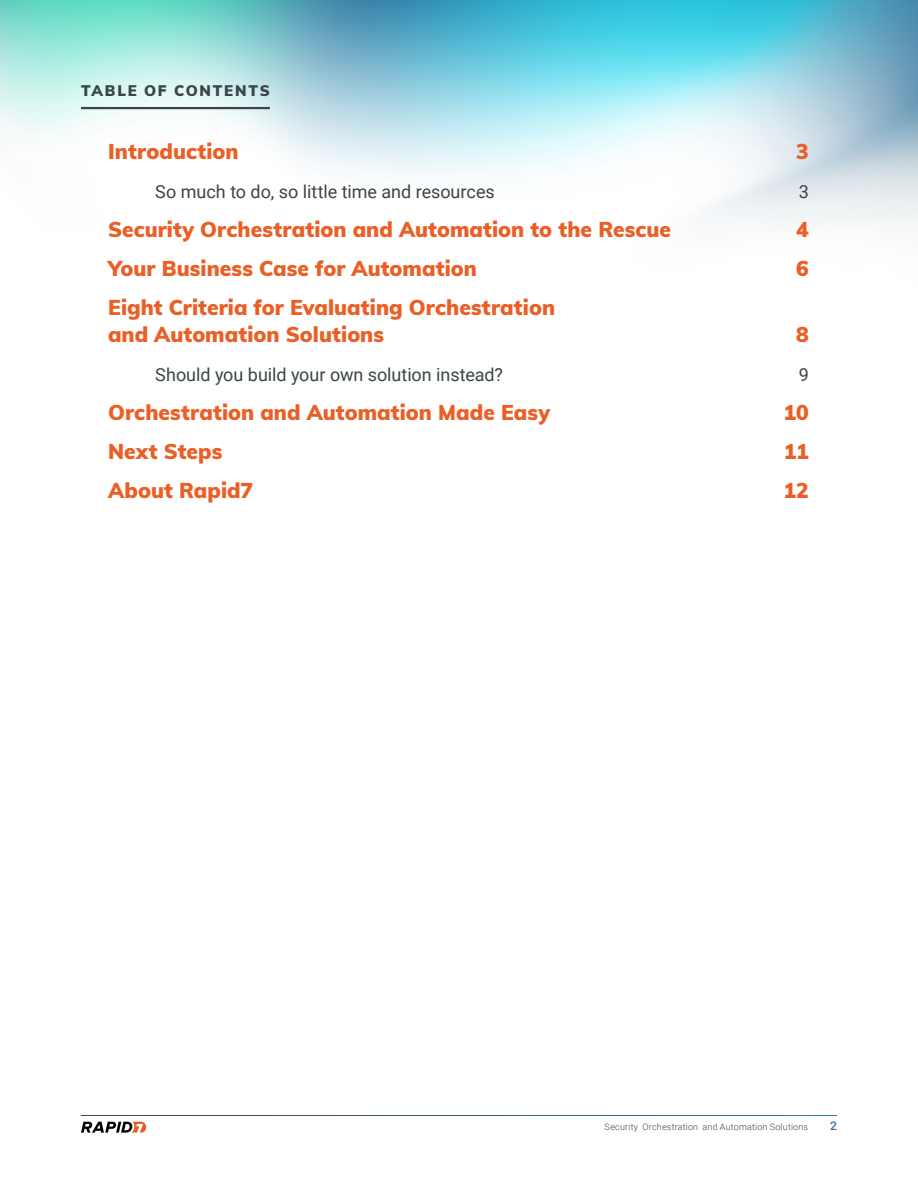
<style>
.page{position:relative;width:918px;height:1188px;background:#fff}
.page>*{position:absolute;margin:0;border:0;box-sizing:border-box;transform-origin:0 0}
.t1{font:900 21px/27px "Muli";letter-spacing:.005em;color:#ea5f26}
.t2{font:18px "Roboto";letter-spacing:-.005em;color:#3a4549}
.TOC_Header{font:900 15px "Muli";letter-spacing:.115em;color:#3a4549}
.t3{font:500 12px "Roboto";color:#31739c}
.t4{font:300 9px "Roboto";letter-spacing:.02em;color:#3b454a}
</style>
<div class="page">
<svg style="left:813px;top:1115px;width:24px;height:1px"></svg>
<svg style="left:81px;top:1122px;width:65px;height:11px"></svg>
<img style="left:0;top:0;width:918px;height:224px">
<hr style="left:81px;top:107px;width:189px;height:2px;background:#3a4549">
<p class="TOC_Header" style="left:81px;top:80px;width:190px">TABLE OF CONTENTS</p>
<p class="t1" style="left:108px;top:137px;width:132px">Introduction</p>
<p class="t1" style="left:796px;top:137px;width:14px">3</p>
<p class="t2" style="left:155px;top:179px;width:341px">So much to do, so little time and resources</p>
<p class="t2" style="left:799px;top:179px;width:12px">3</p>
<p class="t1" style="left:108px;top:215px;width:565px">Security Orchestration and Automation to the Rescue</p>
<p class="t1" style="left:796px;top:215px;width:14px">4</p>
<p class="t1" style="left:108px;top:254px;width:370px">Your Business Case for Automation</p>
<p class="t1" style="left:796px;top:254px;width:14px">6</p>
<p class="t1" style="left:108px;top:293px;width:449px">Eight Criteria for Evaluating Orchestration and Automation Solutions</p>
<p class="t1" style="left:796px;top:320px;width:14px">8</p>
<p class="t2" style="left:155px;top:362px;width:349px">Should you build your own solution instead?</p>
<p class="t2" style="left:799px;top:362px;width:12px">9</p>
<p class="t1" style="left:108px;top:398px;width:444px">Orchestration and Automation Made Easy</p>
<p class="t1" style="left:784px;top:398px;width:27px">10</p>
<p class="t1" style="left:108px;top:437px;width:116px">Next Steps</p>
<p class="t1" style="left:784px;top:437px;width:27px">11</p>
<p class="t1" style="left:108px;top:476px;width:147px">About Rapid7</p>
<p class="t1" style="left:784px;top:476px;width:27px">12</p>
<p class="t4" style="left:605px;top:1120px;width:205px">Security Orchestration and Automation Solutions</p>
<p class="t3" style="left:830px;top:1118px;width:8px">2</p>
</div>
